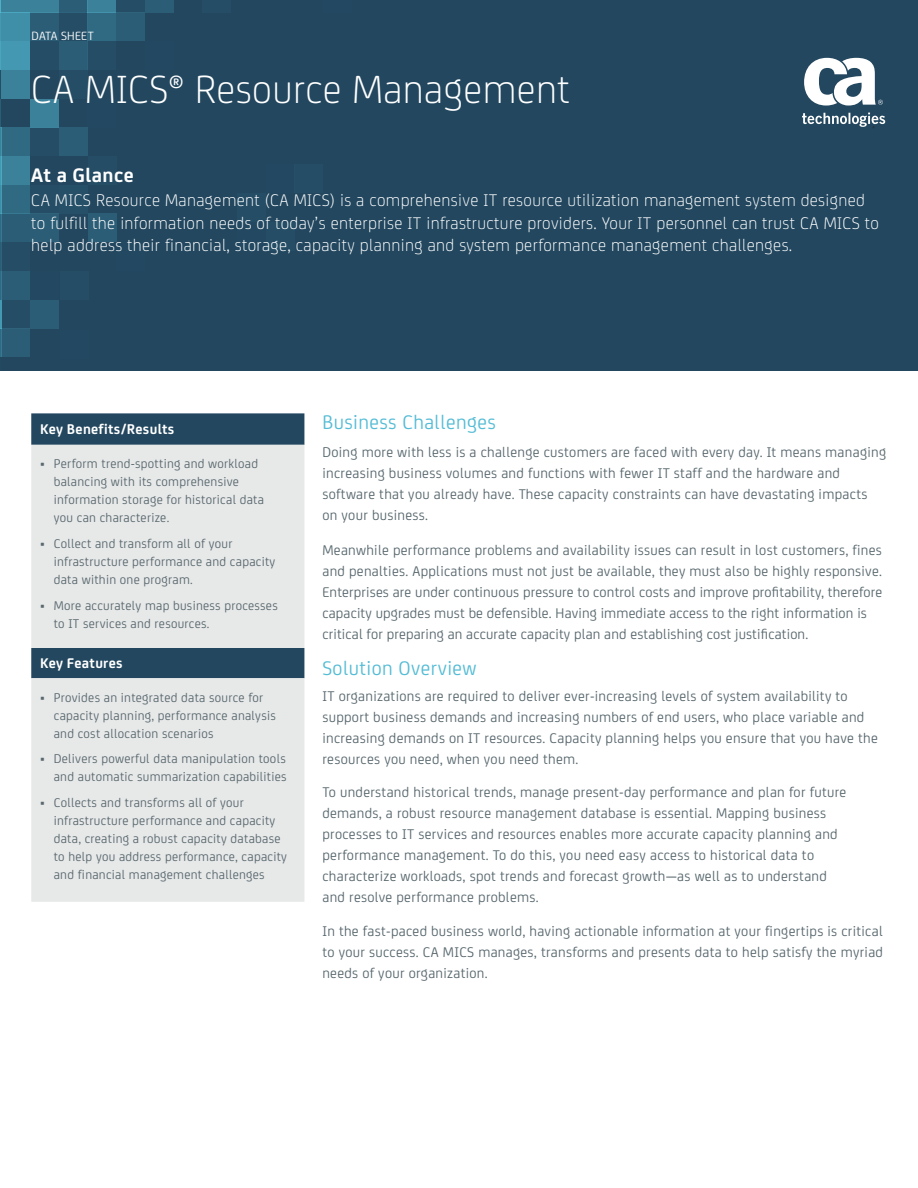
<style>
.page{position:relative;width:918px;height:1188px;background:#fff}
.page>*{position:absolute;margin:0;border:0;box-sizing:border-box;transform-origin:0 0}
.t1{font:300 42px "CA Sans";letter-spacing:.01em;color:#fff}
.t2{font:21px "CA Sans";letter-spacing:.02em;color:#54bcd5}
.t3{font:700 21px "CA Sans";letter-spacing:.02em;color:#fff}
.t4{font:300 18px/22.5px "CA Sans";letter-spacing:.02em;color:#fff}
.t5{font:15px/21px "CA Sans";letter-spacing:.02em;color:#58686e}
.t6{font:700 15px "CA Sans";letter-spacing:.02em;color:#fff}
.t7{font:13.5px/18px "CA Sans";letter-spacing:.02em;color:#58686e}
.t8{font:12.75px "CA Sans";letter-spacing:.02em;color:#fff}
</style>
<div class="page">
<div style="left:0;top:0;width:918px;height:370px;background:#22475f"></div>
<hr style="left:0;top:127px;width:2px;height:29px;background:#54bcd5">
<hr style="left:0;top:156px;width:2px;height:29px;background:#54bcd5">
<hr style="left:0;top:185px;width:2px;height:29px;background:#54bcd5">
<hr style="left:0;top:214px;width:2px;height:28px;background:#54bcd5">
<hr style="left:0;top:242px;width:2px;height:29px;background:#54bcd5">
<hr style="left:0;top:271px;width:2px;height:29px;background:#54bcd5">
<hr style="left:0;top:300px;width:2px;height:29px;background:#54bcd5">
<hr style="left:0;top:329px;width:2px;height:28px;background:#54bcd5">
<div style="left:2px;top:127px;width:28px;height:29px;background:#306982"></div>
<div style="left:2px;top:156px;width:28px;height:29px;background:#3a8199"></div>
<div style="left:2px;top:185px;width:28px;height:29px;background:#306982"></div>
<div style="left:2px;top:214px;width:28px;height:28px;background:#2b5d76"></div>
<div style="left:2px;top:242px;width:28px;height:29px;background:#254e66"></div>
<div style="left:2px;top:271px;width:28px;height:29px;background:#2b5d76"></div>
<div style="left:2px;top:300px;width:28px;height:29px;background:#254e66"></div>
<div style="left:2px;top:329px;width:28px;height:28px;background:#2b5d76"></div>
<div style="left:30px;top:127px;width:29px;height:29px;background:#254e66"></div>
<div style="left:59px;top:127px;width:29px;height:29px;background:#2b5d76"></div>
<div style="left:88px;top:156px;width:29px;height:29px;background:#254e66"></div>
<div style="left:30px;top:185px;width:29px;height:29px;background:#254e66"></div>
<div style="left:59px;top:185px;width:29px;height:29px;background:#255068"></div>
<div style="left:30px;top:214px;width:29px;height:28px;background:#2b5d76"></div>
<div style="left:88px;top:214px;width:29px;height:28px;background:#2b5d76"></div>
<div style="left:30px;top:300px;width:29px;height:29px;background:#2b5d76"></div>
<div style="left:60px;top:271px;width:29px;height:29px;background:#254e66"></div>
<svg style="left:0;top:0;width:1px;height:127px"></svg>
<div style="left:1px;top:0;width:29px;height:12px;background:#3a8199"></div>
<div style="left:1px;top:12px;width:29px;height:29px;background:#408fa8"></div>
<div style="left:1px;top:41px;width:29px;height:29px;background:#4498b1"></div>
<div style="left:1px;top:70px;width:29px;height:29px;background:#3a8199"></div>
<div style="left:30px;top:99px;width:29px;height:28px;background:#3a8199"></div>
<div style="left:30px;top:0;width:29px;height:12px;background:#3a8199"></div>
<div style="left:30px;top:12px;width:29px;height:29px;background:#2b5d76"></div>
<div style="left:30px;top:41px;width:29px;height:29px;background:#254e66"></div>
<div style="left:59px;top:0;width:29px;height:12px;background:#2b5d76"></div>
<div style="left:59px;top:12px;width:29px;height:29px;background:#254e66"></div>
<div style="left:59px;top:41px;width:29px;height:29px;background:#2b5d76"></div>
<div style="left:59px;top:70px;width:29px;height:29px;background:#254e66"></div>
<div style="left:88px;top:0;width:28px;height:12px;background:#3a8199"></div>
<div style="left:88px;top:12px;width:28px;height:29px;background:#306982"></div>
<div style="left:88px;top:41px;width:28px;height:29px;background:#254e66"></div>
<div style="left:116px;top:0;width:29px;height:12px;background:#254e66"></div>
<div style="left:116px;top:12px;width:29px;height:29px;background:#2b5d76"></div>
<div style="left:145px;top:0;width:29px;height:12px;background:#2b5d76"></div>
<div style="left:203px;top:0;width:28px;height:12px;background:#254e66"></div>
<div style="left:237px;top:193px;width:29px;height:29px;background:#254e66"></div>
<div style="left:266px;top:222px;width:28px;height:29px;background:#254e66"></div>
<div style="left:294px;top:164px;width:29px;height:29px;background:#254e66"></div>
<svg style="left:802px;top:113px;width:83px;height:15px"></svg>
<svg style="left:804px;top:58px;width:79px;height:48px"></svg>
<div style="left:31px;top:413px;width:273px;height:32px;background:#22475f"></div>
<div style="left:31px;top:445px;width:273px;height:457px;background:#e7e8e8"></div>
<p class="t8" style="left:32px;top:27px;width:64px">DATA SHEET</p>
<h1 class="t1" style="left:31px;top:60px;width:540px">CA MICS® Resource Management</h1>
<h2 class="t3" style="left:31px;top:159px;width:104px">At a Glance</h2>
<p class="t4" style="left:31px;top:188px;width:849px">CA MICS Resource Management (CA MICS) is a comprehensive IT resource utilization management system designed to fulfill the information needs of today’s enterprise IT infrastructure providers. Your IT personnel can trust CA MICS to help address their financial, storage, capacity planning and system performance management challenges.</p>
<p class="t6" style="left:40px;top:417px;width:136px">Key Benefits/Results</p>
<p class="t7" style="left:54px;top:454px;width:212px;text-indent:-14px">• Perform trend-spotting and workload balancing with its comprehensive information storage for historical data you can characterize.</p>
<p class="t7" style="left:54px;top:534px;width:223px;text-indent:-14px">• Collect and transform all of your infrastructure performance and capacity data within one program.</p>
<p class="t7" style="left:54px;top:595px;width:225px;text-indent:-14px">• More accurately map business processes to IT services and resources.</p>
<p class="t6" style="left:40px;top:652px;width:84px">Key Features</p>
<p class="t7" style="left:54px;top:688px;width:224px;text-indent:-14px">• Provides an integrated data source for capacity planning, performance analysis and cost allocation scenarios</p>
<p class="t7" style="left:40px;top:749px;width:248px;text-align:right">• Delivers powerful data manipulation tools and automatic summarization capabilities</p>
<p class="t7" style="left:54px;top:793px;width:235px;text-indent:-14px">• Collects and transforms all of your infrastructure performance and capacity data, creating a robust capacity database to help you address performance, capacity and financial management challenges</p>
<h2 class="t2" style="left:322px;top:407px;width:175px">Business Challenges</h2>
<p class="t5" style="left:322px;top:440px;width:565px">Doing more with less is a challenge customers are faced with every day. It means managing increasing business volumes and functions with fewer IT staff and the hardware and software that you already have. These capacity constraints can have devastating impacts on your business.</p>
<p class="t5" style="left:322px;top:538px;width:561px">Meanwhile performance problems and availability issues can result in lost customers, fines and penalties. Applications must not just be available, they must also be highly responsive.<br>Enterprises are under continuous pressure to control costs and improve profitability, therefore capacity upgrades must be defensible. Having immediate access to the right information is critical for preparing an accurate capacity plan and establishing cost justification.</p>
<h2 class="t2" style="left:322px;top:654px;width:156px">Solution Overview</h2>
<p class="t5" style="left:322px;top:684px;width:557px">IT organizations are required to deliver ever-increasing levels of system availability to support business demands and increasing numbers of end users, who place variable and increasing demands on IT resources. Capacity planning helps you ensure that you have the resources you need, when you need them.</p>
<p class="t5" style="left:322px;top:781px;width:525px">To understand historical trends, manage present-day performance and plan for future demands, a robust resource management database is essential. Mapping business processes to IT services and resources enables more accurate capacity planning and performance management. To do this, you need easy access to historical data to characterize workloads, spot trends and forecast growth—as well as to understand and resolve performance problems.</p>
<p class="t5" style="left:322px;top:920px;width:562px;text-align:justify">In the fast-paced business world, having actionable information at your fingertips is critical to your success. CA MICS manages, transforms and presents data to help satisfy the myriad needs of your organization.</p>
</div>
